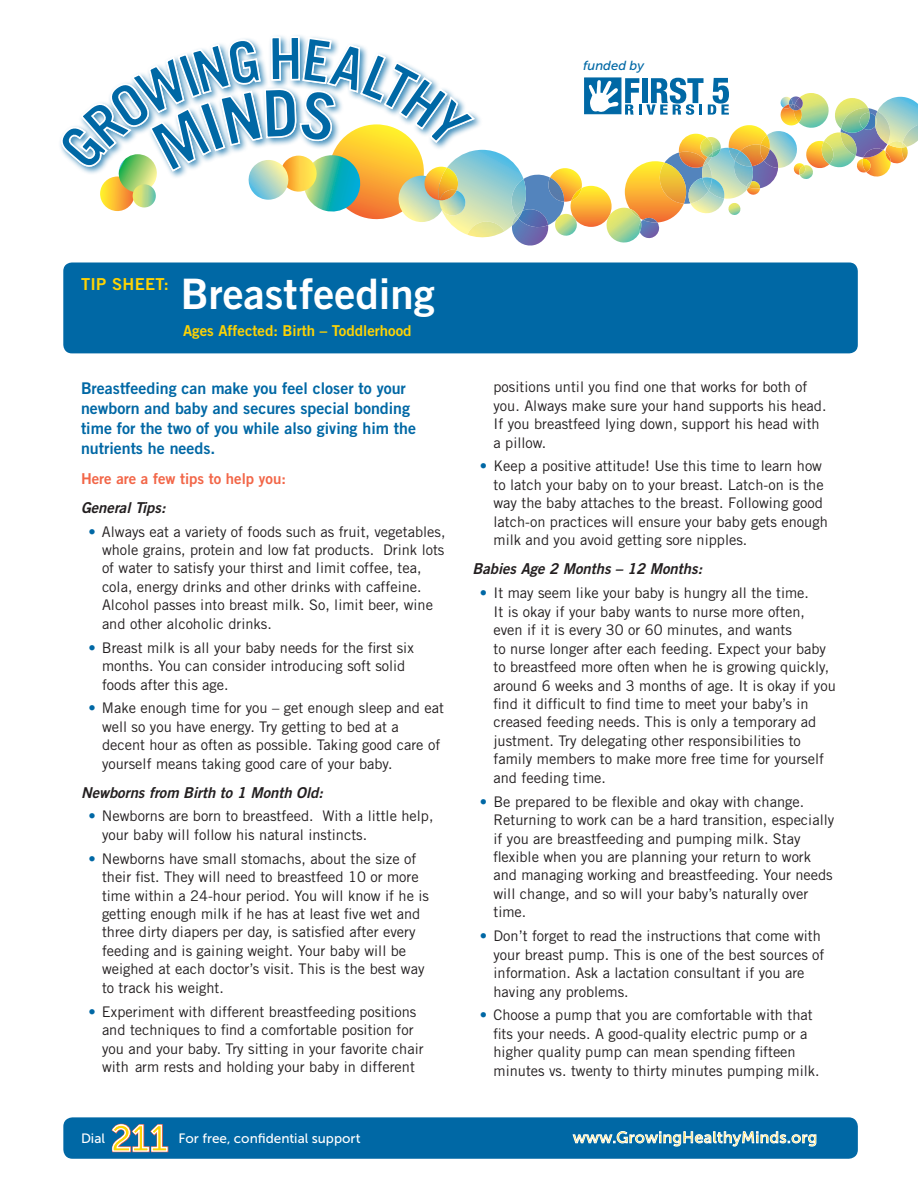
<style>
.page{position:relative;width:918px;height:1188px;background:#fff}
.page>*{position:absolute;margin:0;border:0;box-sizing:border-box;transform-origin:0 0}
.t1{font:42px "Trade Gothic Bold Two";color:#fff}
.t2{font:16.5px "Trade Gothic Bold Two";letter-spacing:.02em;color:#fed304}
.intro_paragraph{font:16.2px/20px "Trade Gothic Bold Two";color:#0068a5}
.bullets{font:italic 15px "Trade Gothic Bold Two";color:#231f20}
.ages{font:15px "Trade Gothic Bold Two";color:#fed304}
.signs_of{font:15px "Trade Gothic Bold Two";color:#f26648}
.signs_of-2{font:italic 15px "Trade Gothic Bold Two";color:#231f20}
.bullets-2{font:14.7px/18.5px "Trade Gothic";color:#231f20}
.t3{font:13.5px "Museo Sans 500";color:#fff}
.t4{font:italic 13.05px "Museo Sans 500";color:#0068a5}
.s1{color:#0068a5}
</style>
<div class="page">
<div style="left:63px;top:262px;width:795px;height:91px;background:#0068a5;border-radius:9px"></div>
<div style="left:63px;top:1117px;width:795px;height:42px;background:#0068a5;border-radius:9px"></div>
<svg style="left:573px;top:1131px;width:243px;height:15px"></svg>
<svg style="left:60px;top:36px;width:370px;height:135px"></svg>
<div style="left:584px;top:77px;width:37px;height:37px;background:#70aacc"></div>
<svg style="left:100px;top:78px;width:818px;height:168px"></svg>
<img style="left:841px;top:108px;width:29px;height:25px">
<img style="left:859px;top:113px;width:11px;height:16px">
<svg style="left:111px;top:1123px;width:58px;height:30px"></svg>
<p class="t4" style="left:583px;top:58px;width:62px">funded by</p>
<p class="t2" style="left:81px;top:274px;width:89px">TIP SHEET:</p>
<p class="t1" style="left:181px;top:268px;width:256px">Breastfeeding</p>
<p class="ages" style="left:183px;top:322px;width:230px">Ages Affected: Birth – Toddlerhood</p>
<p class="intro_paragraph" style="left:81px;top:378px;width:337px">Breastfeeding can make you feel closer to your newborn and baby and secures special bonding time for the two of you while also giving him the nutrients he needs.</p>
<p class="signs_of" style="left:81px;top:469px;width:206px">Here are a few tips to help you:</p>
<p class="signs_of-2" style="left:81px;top:498px;width:86px">General Tips:</p>
<p class="bullets-2" style="left:102px;top:522px;width:345px;text-indent:-14px"><span class="s1">•</span> Always eat a variety of foods such as fruit, vegetables, whole grains, protein and low fat products. Drink lots of water to satisfy your thirst and limit coffee, tea, cola, energy drinks and other drinks with caffeine.<br>Alcohol passes into breast milk. So, limit beer, wine and other alcoholic drinks.</p>
<p class="bullets-2" style="left:102px;top:638px;width:313px;text-indent:-14px"><span class="s1">•</span> Breast milk is all your baby needs for the first six months. You can consider introducing soft solid foods after this age.</p>
<p class="bullets-2" style="left:102px;top:699px;width:343px;text-indent:-14px"><span class="s1">•</span> Make enough time for you – get enough sleep and eat well so you have energy. Try getting to bed at a decent hour as often as possible. Taking good care of yourself means taking good care of your baby.</p>
<p class="bullets" style="left:81px;top:783px;width:244px">Newborns from Birth to 1 Month Old:</p>
<p class="bullets-2" style="left:102px;top:807px;width:333px;text-indent:-14px"><span class="s1">•</span> Newborns are born to breastfeed. With a little help, your baby will follow his natural instincts.</p>
<p class="bullets-2" style="left:102px;top:849px;width:329px;text-indent:-14px"><span class="s1">•</span> Newborns have small stomachs, about the size of their fist. They will need to breastfeed 10 or more time within a 24-hour period. You will know if he is getting enough milk if he has at least five wet and three dirty diapers per day, is satisfied after every feeding and is gaining weight. Your baby will be weighed at each doctor’s visit. This is the best way to track his weight.</p>
<p class="bullets-2" style="left:102px;top:1002px;width:323px;text-indent:-14px"><span class="s1">•</span> Experiment with different breastfeeding positions and techniques to find a comfortable position for you and your baby. Try sitting in your favorite chair with arm rests and holding your baby in different</p>
<p class="t3" style="left:81px;top:1131px;width:26px">Dial</p>
<p class="t3" style="left:178px;top:1131px;width:184px">For free, confidential support</p>
<p class="bullets-2" style="left:494px;top:378px;width:335px">positions until you find one that works for both of you. Always make sure your hand supports his head.<br>If you breastfeed lying down, support his head with a pillow.</p>
<p class="bullets-2" style="left:494px;top:457px;width:336px;text-indent:-14px"><span class="s1">•</span> Keep a positive attitude! Use this time to learn how to latch your baby on to your breast. Latch-on is the way the baby attaches to the breast. Following good latch-on practices will ensure your baby gets enough milk and you avoid getting sore nipples.</p>
<p class="bullets" style="left:472px;top:560px;width:231px">Babies Age 2 Months – 12 Months:</p>
<p class="bullets-2" style="left:494px;top:584px;width:344px;text-indent:-14px"><span class="s1">•</span> It may seem like your baby is hungry all the time.<br>It is okay if your baby wants to nurse more often, even if it is every 30 or 60 minutes, and wants<br>to nurse longer after each feeding. Expect your baby to breastfeed more often when he is growing quickly, around 6 weeks and 3 months of age. It is okay if you find it difficult to find time to meet your baby’s in creased feeding needs. This is only a temporary ad justment. Try delegating other responsibilities to family members to make more free time for yourself and feeding time.</p>
<p class="bullets-2" style="left:494px;top:792px;width:342px;text-indent:-14px"><span class="s1">•</span> Be prepared to be flexible and okay with change.<br>Returning to work can be a hard transition, especially if you are breastfeeding and pumping milk. Stay flexible when you are planning your return to work and managing working and breastfeeding. Your needs will change, and so will your baby’s naturally over time.</p>
<p class="bullets-2" style="left:494px;top:927px;width:332px;text-indent:-14px"><span class="s1">•</span> Don’t forget to read the instructions that come with your breast pump. This is one of the best sources of information. Ask a lactation consultant if you are having any problems.</p>
<p class="bullets-2" style="left:494px;top:1006px;width:328px;text-indent:-14px"><span class="s1">•</span> Choose a pump that you are comfortable with that fits your needs. A good-quality electric pump or a higher quality pump can mean spending fifteen minutes vs. twenty to thirty minutes pumping milk.</p>
</div>
